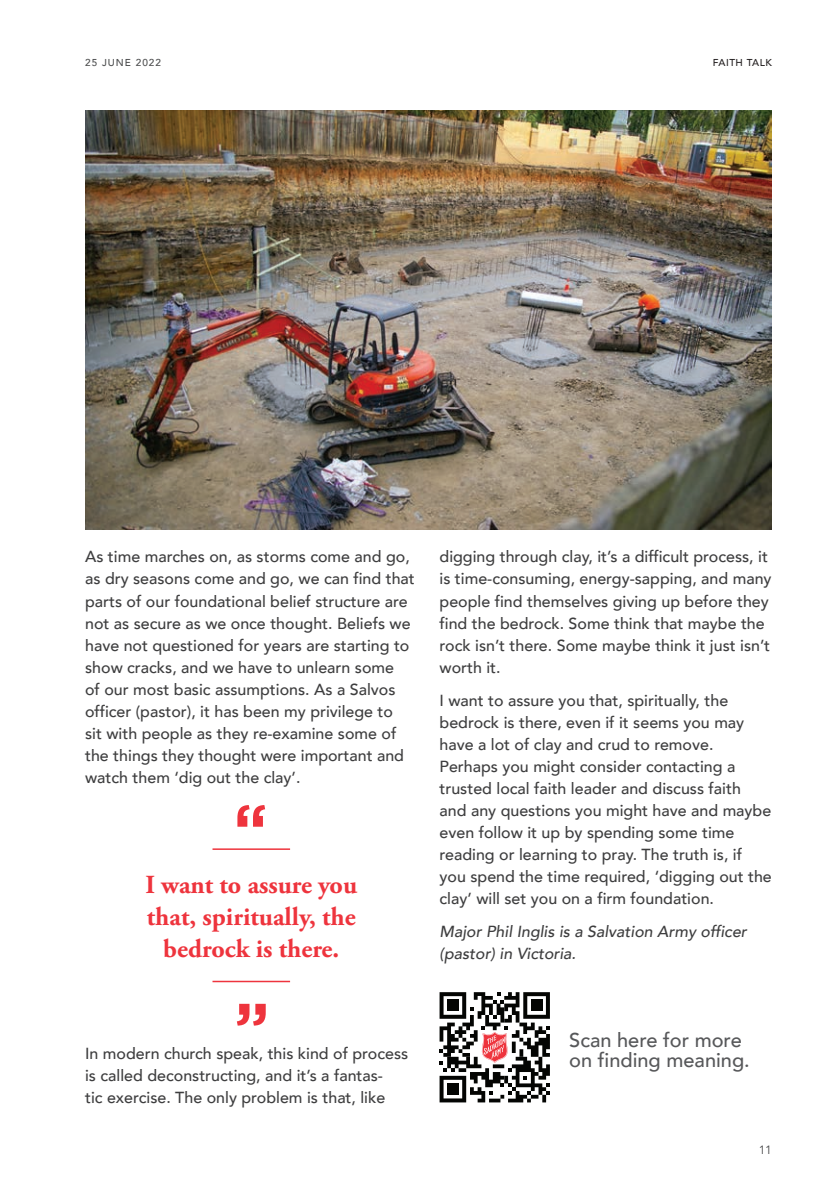
<style>
.page{position:relative;width:840px;height:1191px;background:#fff}
.page>*{position:absolute;margin:0;border:0;box-sizing:border-box;transform-origin:0 0}
.Pull_Quote_-_Grey{font:700 26px/32px "Adobe Garamond Pro";color:#ee343d;text-align:center}
.Salvos_Subhead_no_ba{font:500 20px/20px "Avenir";color:#57585a}
.Salvos_Body{font:500 16px/22px "Avenir";color:#3e3e3f}
.Writer_Info_at_the{font:italic 500 16px/22px "Avenir";color:#3e3e3f}
.t1{font:12px "Avenir";color:#4b4c4d}
.t2{font:500 10px "Avenir";letter-spacing:.1em;color:#4b4c4d}
.Page_name_-_Right{font:500 10px "Avenir";letter-spacing:.05em;color:#231f20}
</style>
<div class="page">
<svg style="left:237px;top:1003px;width:28px;height:22px"></svg>
<hr style="left:212px;top:980px;width:78px;height:2px;background:#ee343d">
<hr style="left:212px;top:848px;width:78px;height:2px;background:#ee343d">
<svg style="left:237px;top:805px;width:28px;height:21px"></svg>
<img style="left:85px;top:110px;width:686px;height:419px">
<svg style="left:439px;top:992px;width:110px;height:110px"></svg>
<div style="left:447px;top:999px;width:11px;height:12px;background:#040503"></div>
<div style="left:530px;top:999px;width:12px;height:12px;background:#040503"></div>
<div style="left:447px;top:1083px;width:11px;height:11px;background:#040503"></div>
<p class="t2" style="left:85px;top:54px;width:39px">25 June</p>
<p class="t2" style="left:136px;top:54px;width:27px">2022</p>
<p class="Page_name_-_Right" style="left:712px;top:54px;width:60px">FAITH TALK</p>
<p class="Salvos_Body" style="left:85px;top:545px;width:331px">As time marches on, as storms come and go, as dry seasons come and go, we can find that parts of our foundational belief structure are not as secure as we once thought. Beliefs we have not questioned for years are starting to show cracks, and we have to unlearn some<br>of our most basic assumptions. As a Salvos officer (pastor), it has been my privilege to<br>sit with people as they re-examine some of the things they thought were important and watch them ‘dig out the clay’.</p>
<p class="Pull_Quote_-_Grey" style="left:145px;top:869px;width:213px">I want to assure you that, spiritually, the bedrock is there.</p>
<p class="Salvos_Body" style="left:439px;top:545px;width:333px">digging through clay, it’s a difficult process, it is time-consuming, energy-sapping, and many people find themselves giving up before they find the bedrock. Some think that maybe the rock isn’t there. Some maybe think it just isn’t worth it.</p>
<p class="Salvos_Body" style="left:439px;top:688px;width:333px">I want to assure you that, spiritually, the bedrock is there, even if it seems you may have a lot of clay and crud to remove.<br>Perhaps you might consider contacting a trusted local faith leader and discuss faith and any questions you might have and maybe even follow it up by spending some time reading or learning to pray. The truth is, if you spend the time required, ‘digging out the clay’ will set you on a firm foundation.</p>
<p class="Writer_Info_at_the" style="left:439px;top:921px;width:308px">Major Phil Inglis is a Salvation Army officer (pastor) in Victoria.</p>
<p class="Salvos_Body" style="left:85px;top:1041px;width:324px">In modern church speak, this kind of process is called deconstructing, and it’s a fantas-<br>tic exercise. The only problem is that, like</p>
<p class="Salvos_Subhead_no_ba" style="left:569px;top:1029px;width:182px">Scan here for more on finding meaning.</p>
<p class="t1" style="left:758px;top:1142px;width:15px">11</p>
</div>
